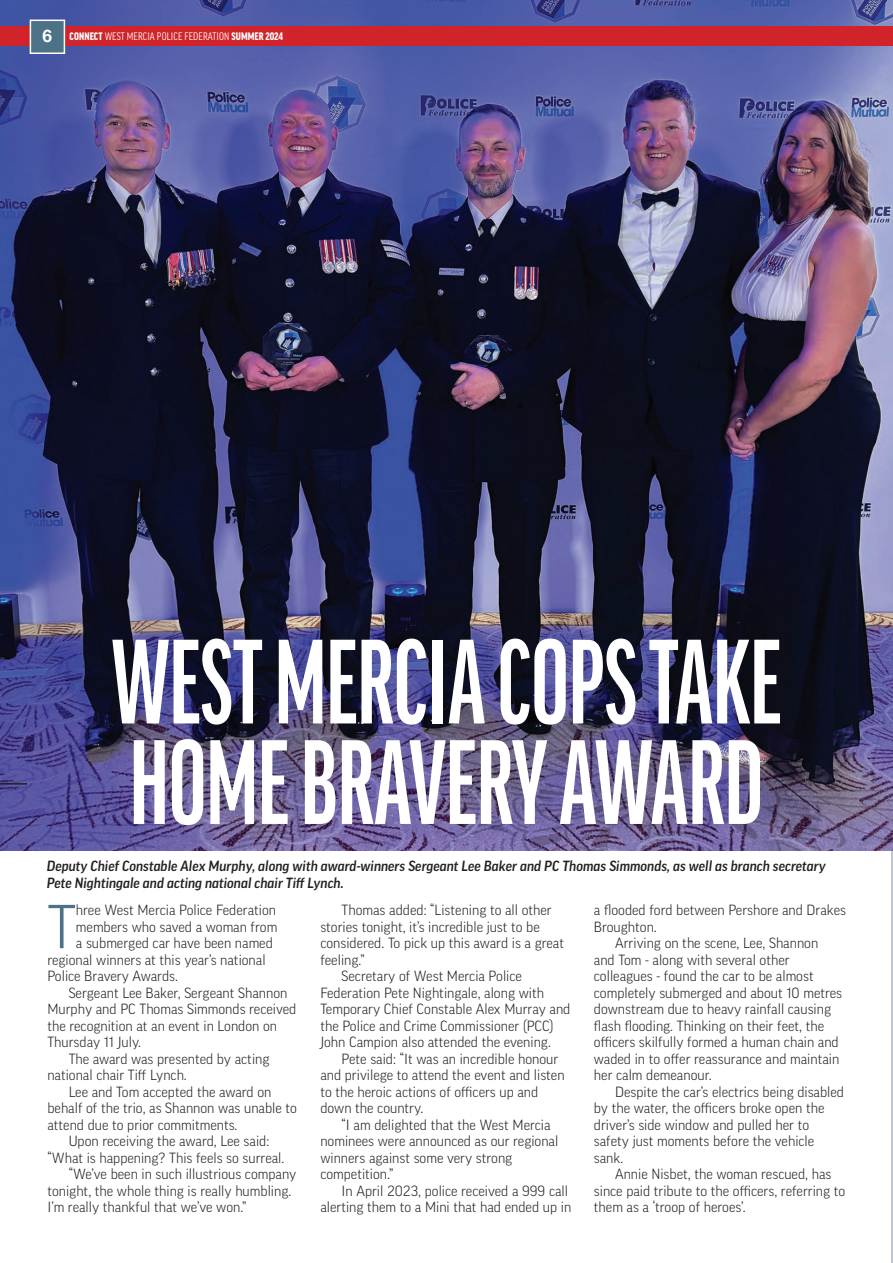
<style>
.page{position:relative;width:893px;height:1263px;background:#fff}
.page>*{position:absolute;margin:0;border:0;box-sizing:border-box;transform-origin:0 0}
.t1{font:700 115.5px/100.5px "Good Pro Comp";color:#fff}
.t2{font:300 59.7px "Good Pro";color:#4c7287}
.t3{font:300 14.25px "Good Pro";color:#231f20}
.t4{font:italic 500 14.25px/16.5px "Good Pro";color:#231f20}
.t5{font:condensed 10.5px "Good Pro";letter-spacing:.01em;color:#fff}
.s1{font-family:"Helvetica Neue";font-weight:700;font-stretch:normal;font-size:17.25px}
.s2{font-weight:900}
</style>
<div class="page">
<hr style="left:892px;top:770px;width:1px;height:493px;background:#bec6d0">
<img style="left:0;top:0;width:893px;height:850px">
<div style="left:0;top:26px;width:893px;height:20px;background:#d1232a"></div>
<div style="left:30px;top:20px;width:35px;height:34px;background:#4c7287;border:2px solid #fff"></div>
<hr style="left:0;top:783px;width:27px;height:2px;background:#231f20">
<p class="t5" style="left:43px;top:30px;width:243px"><span class="s1">6</span> <span class="s2">CONNECT</span> WEST MERCIA POLICE FEDERATION <span class="s2">SUMMER 2024</span></p>
<h1 class="t1" style="left:112px;top:632px;width:671px">WEST MERCIA COPS TAKE<br>HOME BRAVERY AWARD</h1>
<p class="t4" style="left:47px;top:858px;width:781px">Deputy Chief Constable Alex Murphy, along with award-winners Sergeant Lee Baker and PC Thomas Simmonds, as well as branch secretary<br>Pete Nightingale and acting national chair Tiff Lynch.</p>
<h2 class="t2" style="left:47px;top:892px;width:30px">T</h2>
<p class="t3" style="left:76px;top:902px;width:202px">hree West Mercia Police Federation</p>
<p class="t3" style="left:76px;top:918px;width:203px">members who saved a woman from</p>
<p class="t3" style="left:76px;top:935px;width:199px">a submerged car have been named</p>
<p class="t3" style="left:47px;top:951px;width:220px">regional winners at this year’s national</p>
<p class="t3" style="left:47px;top:968px;width:132px">Police Bravery Awards.</p>
<p class="t3" style="left:69px;top:984px;width:220px">Sergeant Lee Baker, Sergeant Shannon</p>
<p class="t3" style="left:47px;top:1001px;width:251px">Murphy and PC Thomas Simmonds received</p>
<p class="t3" style="left:47px;top:1017px;width:231px">the recognition at an event in London on</p>
<p class="t3" style="left:47px;top:1034px;width:95px">Thursday 11 July.</p>
<p class="t3" style="left:69px;top:1050px;width:202px">The award was presented by acting</p>
<p class="t3" style="left:47px;top:1067px;width:141px">national chair Tiff Lynch.</p>
<p class="t3" style="left:69px;top:1083px;width:204px">Lee and Tom accepted the award on</p>
<p class="t3" style="left:47px;top:1100px;width:251px">behalf of the trio, as Shannon was unable to</p>
<p class="t3" style="left:47px;top:1116px;width:192px">attend due to prior commitments.</p>
<p class="t3" style="left:69px;top:1133px;width:202px">Upon receiving the award, Lee said:</p>
<p class="t3" style="left:47px;top:1149px;width:239px">“What is happening? This feels so surreal.</p>
<p class="t3" style="left:69px;top:1166px;width:229px">“We’ve been in such illustrious company</p>
<p class="t3" style="left:47px;top:1182px;width:245px">tonight, the whole thing is really humbling.</p>
<p class="t3" style="left:47px;top:1199px;width:201px">I’m really thankful that we’ve won.”</p>
<p class="t3" style="left:342px;top:902px;width:212px">Thomas added: “Listening to all other</p>
<p class="t3" style="left:320px;top:918px;width:221px">stories tonight, it’s incredible just to be</p>
<p class="t3" style="left:320px;top:935px;width:245px">considered. To pick up this award is a great</p>
<p class="t3" style="left:320px;top:951px;width:46px">feeling.”</p>
<p class="t3" style="left:342px;top:968px;width:182px">Secretary of West Mercia Police</p>
<p class="t3" style="left:320px;top:984px;width:225px">Federation Pete Nightingale, along with</p>
<p class="t3" style="left:320px;top:1001px;width:252px">Temporary Chief Constable Alex Murray and</p>
<p class="t3" style="left:320px;top:1017px;width:235px">the Police and Crime Commissioner (PCC)</p>
<p class="t3" style="left:320px;top:1034px;width:232px">John Campion also attended the evening.</p>
<p class="t3" style="left:342px;top:1050px;width:218px">Pete said: “It was an incredible honour</p>
<p class="t3" style="left:320px;top:1067px;width:246px">and privilege to attend the event and listen</p>
<p class="t3" style="left:320px;top:1083px;width:220px">to the heroic actions of officers up and</p>
<p class="t3" style="left:320px;top:1100px;width:104px">down the country.</p>
<p class="t3" style="left:342px;top:1116px;width:210px">“I am delighted that the West Mercia</p>
<p class="t3" style="left:320px;top:1133px;width:240px">nominees were announced as our regional</p>
<p class="t3" style="left:320px;top:1149px;width:193px">winners against some very strong</p>
<p class="t3" style="left:320px;top:1166px;width:75px">competition.”</p>
<p class="t3" style="left:342px;top:1182px;width:228px">In April 2023, police received a 999 call</p>
<p class="t3" style="left:320px;top:1199px;width:252px">alerting them to a Mini that had ended up in</p>
<p class="t3" style="left:594px;top:902px;width:254px">a flooded ford between Pershore and Drakes</p>
<p class="t3" style="left:594px;top:918px;width:64px">Broughton.</p>
<p class="t3" style="left:615px;top:935px;width:205px">Arriving on the scene, Lee, Shannon</p>
<p class="t3" style="left:594px;top:951px;width:197px">and Tom - along with several other</p>
<p class="t3" style="left:594px;top:968px;width:221px">colleagues - found the car to be almost</p>
<p class="t3" style="left:594px;top:984px;width:250px">completely submerged and about 10 metres</p>
<p class="t3" style="left:594px;top:1001px;width:239px">downstream due to heavy rainfall causing</p>
<p class="t3" style="left:594px;top:1017px;width:232px">flash flooding. Thinking on their feet, the</p>
<p class="t3" style="left:594px;top:1034px;width:246px">officers skilfully formed a human chain and</p>
<p class="t3" style="left:594px;top:1050px;width:247px">waded in to offer reassurance and maintain</p>
<p class="t3" style="left:594px;top:1067px;width:119px">her calm demeanour.</p>
<p class="t3" style="left:615px;top:1083px;width:230px">Despite the car’s electrics being disabled</p>
<p class="t3" style="left:594px;top:1100px;width:232px">by the water, the officers broke open the</p>
<p class="t3" style="left:594px;top:1116px;width:217px">driver’s side window and pulled her to</p>
<p class="t3" style="left:594px;top:1133px;width:222px">safety just moments before the vehicle</p>
<p class="t3" style="left:594px;top:1149px;width:31px">sank.</p>
<p class="t3" style="left:615px;top:1166px;width:218px">Annie Nisbet, the woman rescued, has</p>
<p class="t3" style="left:594px;top:1182px;width:253px">since paid tribute to the officers, referring to</p>
<p class="t3" style="left:594px;top:1199px;width:153px">them as a ‘troop of heroes’.</p>
</div>
